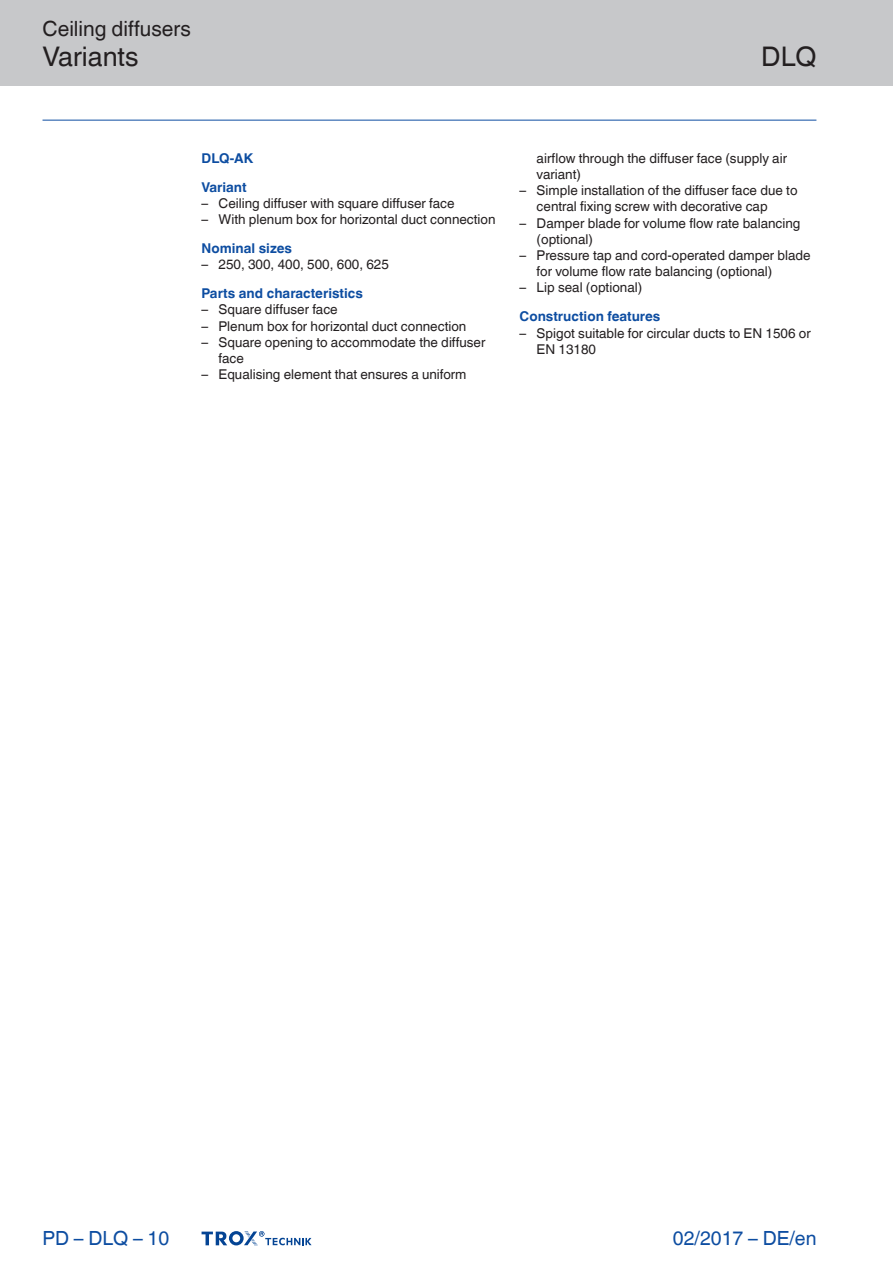
<style>
.page{position:relative;width:893px;height:1263px;background:#fff}
.page>*{position:absolute;margin:0;border:0;box-sizing:border-box;transform-origin:0 0}
.t1{font:27px "TROX Helvetica";color:#231f20}
.t2{font:21px "TROX Helvetica";color:#231f20}
.t3{font:19.5px "TROX Helvetica";color:#0d4da1}
.t4{font:13.5px/16.2px "TROX Helvetica";color:#231f20}
.t5{font:700 13.5px/29px "TROX Helvetica";color:#0d4da1}
</style>
<div class="page">
<div style="left:0;top:0;width:893px;height:85px;background:#c7c8ca"></div>
<hr style="left:43px;top:120px;width:773px;height:1px;background:#0d4da1">
<svg style="left:202px;top:1231px;width:110px;height:15px"></svg>
<h2 class="t2" style="left:43px;top:17px;width:150px">Ceiling diffusers</h2>
<h1 class="t1" style="left:43px;top:41px;width:98px">Variants</h1>
<h1 class="t1" style="left:761px;top:41px;width:57px">DLQ</h1>
<p class="t5" style="left:202px;top:144px;width:53px">DLQ-AK<br>Variant</p>
<p class="t4" style="left:202px;top:195px;width:255px">– Ceiling diffuser with square diffuser face</p>
<p class="t4" style="left:202px;top:211px;width:296px">– With plenum box for horizontal duct connection</p>
<p class="t5" style="left:202px;top:234px;width:92px">Nominal sizes</p>
<p class="t4" style="left:202px;top:257px;width:189px">– 250, 300, 400, 500, 600, 625</p>
<p class="t5" style="left:202px;top:279px;width:163px">Parts and characteristics</p>
<p class="t4" style="left:202px;top:302px;width:138px">– Square diffuser face</p>
<p class="t4" style="left:202px;top:318px;width:266px">– Plenum box for horizontal duct connection</p>
<p class="t4" style="left:219px;top:334px;width:268px;text-indent:-17px">– Square opening to accommodate the diffuser face</p>
<p class="t4" style="left:202px;top:366px;width:266px">– Equalising element that ensures a uniform</p>
<p class="t4" style="left:537px;top:150px;width:252px">airflow through the diffuser face (supply air variant)</p>
<p class="t4" style="left:537px;top:182px;width:262px;text-indent:-17px">– Simple installation of the diffuser face due to central fixing screw with decorative cap</p>
<p class="t4" style="left:537px;top:215px;width:265px;text-indent:-17px">– Damper blade for volume flow rate balancing (optional)</p>
<p class="t4" style="left:537px;top:247px;width:276px;text-indent:-17px">– Pressure tap and cord-operated damper blade for volume flow rate balancing (optional)</p>
<p class="t4" style="left:520px;top:280px;width:124px">– Lip seal (optional)</p>
<p class="t5" style="left:520px;top:302px;width:142px">Construction features</p>
<p class="t4" style="left:537px;top:325px;width:276px;text-indent:-17px">– Spigot suitable for circular ducts to EN 1506 or<br>EN 13180</p>
<h3 class="t3" style="left:43px;top:1227px;width:128px">PD – DLQ – 10</h3>
<h3 class="t3" style="left:673px;top:1227px;width:145px">02/2017 – DE/en</h3>
</div>
